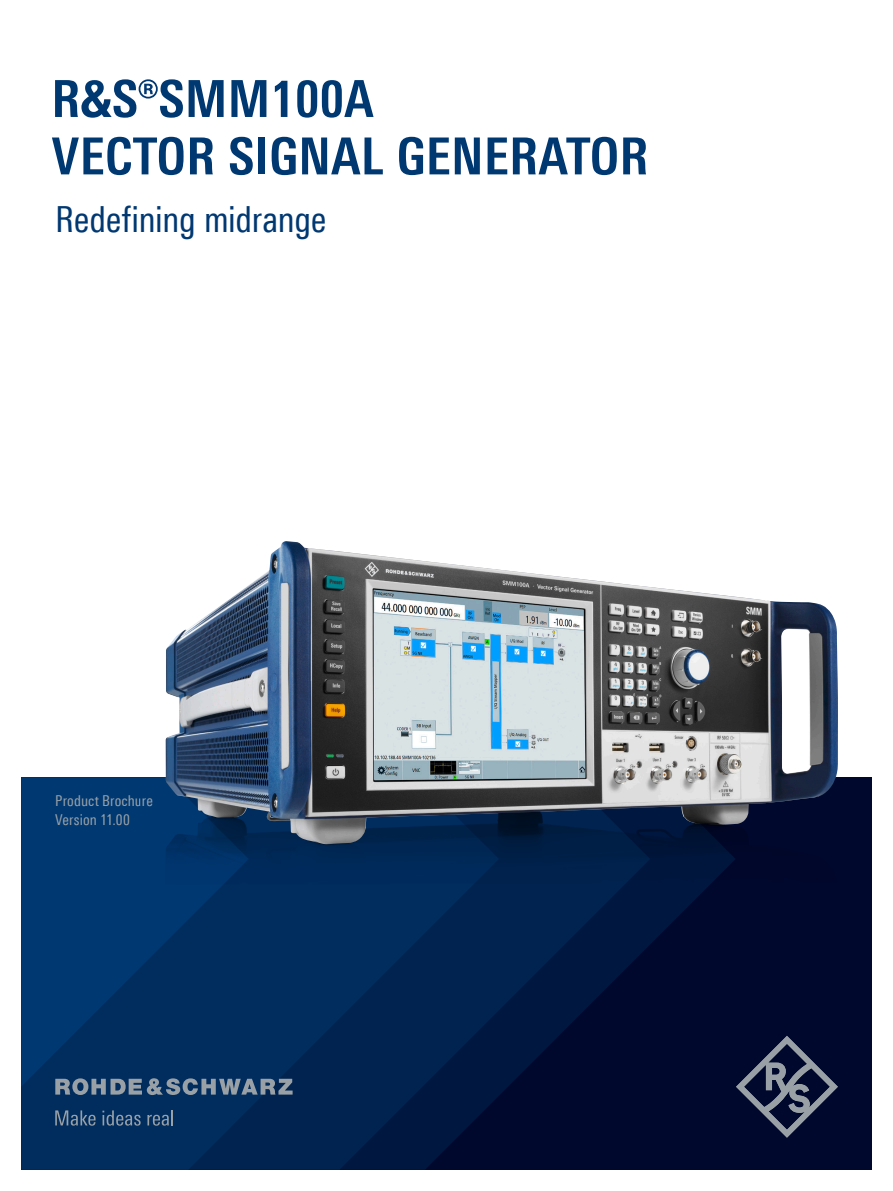
<style>
.page{position:relative;width:893px;height:1191px;background:#fff}
.page>*{position:absolute;margin:0;border:0;box-sizing:border-box;transform-origin:0 0}
.Seiten_Headline_34Pt_blau_Titel{font:700 condensed 51px/57.4px "Linotype Universfor RS";letter-spacing:.01em;color:#003872}
.Subheadline_24_Pt{font:condensed 36px "Linotype Universfor RS";letter-spacing:-.01em;color:#003872}
.t1{font:condensed 15px/19.2px "Linotype Universfor RS";letter-spacing:.005em;color:#99a1a6}
</style>
<div class="page">
<div style="left:21px;top:777px;width:851px;height:392px;background:#00082d"></div>
<svg style="left:499px;top:1031px;width:64px;height:64px;fill:#00163e"></svg>
<svg style="left:21px;top:1031px;width:478px;height:138px;background:#00224f"></svg>
<svg style="left:21px;top:777px;width:228px;height:309px;background:#00346c"></svg>
<svg style="left:736px;top:1036px;width:102px;height:101px"></svg>
<svg style="left:55px;top:1078px;width:238px;height:17px;background:#536b84"></svg>
<svg style="left:55px;top:1110px;width:41px;height:15px"></svg>
<svg style="left:102px;top:1110px;width:39px;height:15px"></svg>
<svg style="left:147px;top:1110px;width:26px;height:15px"></svg>
<img style="left:165px;top:807px;width:570px;height:224px">
<img style="left:166px;top:541px;width:672px;height:303px">
<p class="Seiten_Headline_34Pt_blau_Titel" style="left:51px;top:70px;width:598px">R&amp;S®SMM100A<br>VECTOR SIGNAL GENERATOR</p>
<p class="Subheadline_24_Pt" style="left:55px;top:198px;width:273px">Redefining midrange</p>
<p class="t1" style="left:55px;top:791px;width:99px">Product Brochure<br>Version 11.00</p>
</div>
